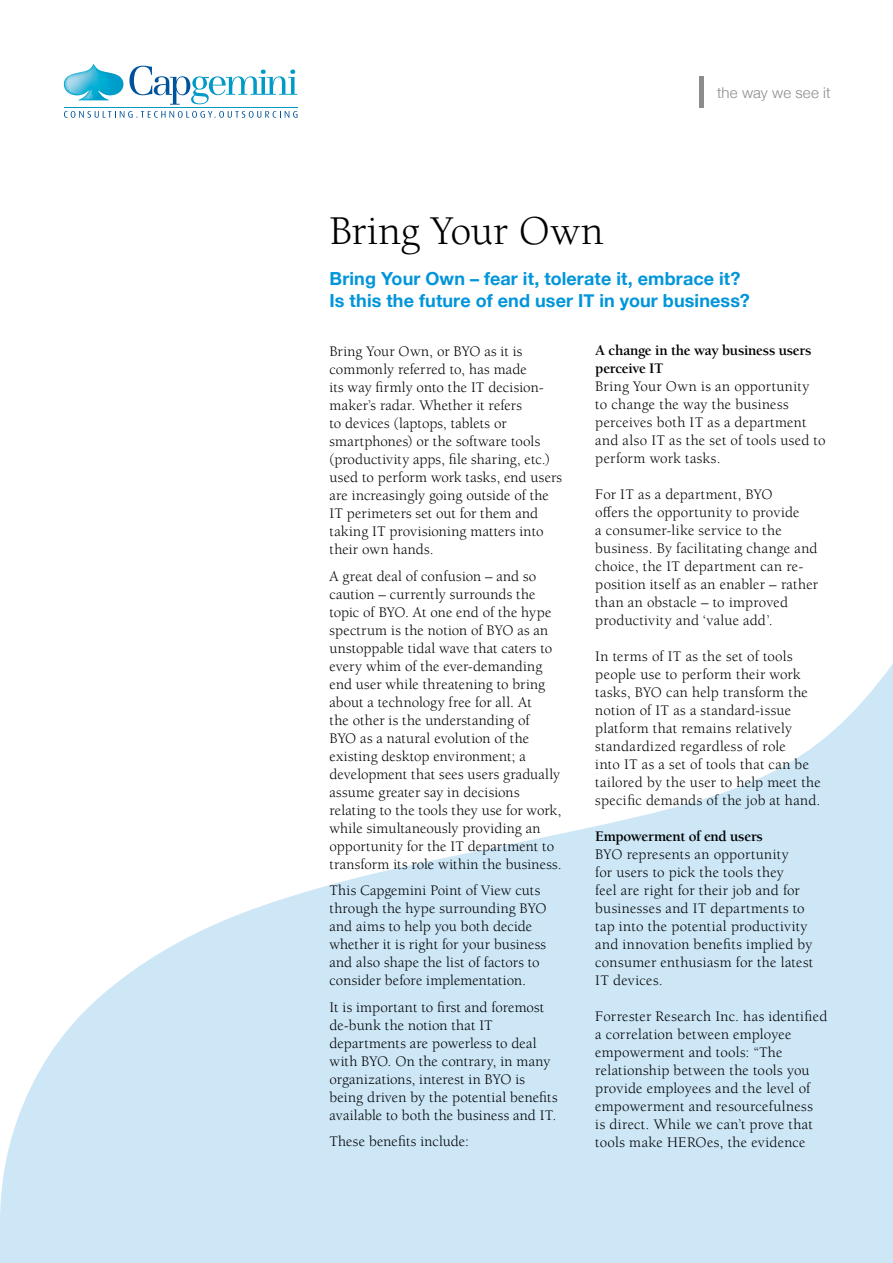
<style>
.page{position:relative;width:893px;height:1263px;background:#fff}
.page>*{position:absolute;margin:0;border:0;box-sizing:border-box;transform-origin:0 0}
.t1{font:42px "Berkeley Pro";letter-spacing:-.005em;color:#000}
.t2{font:700 18px/22.5px "Helvetica Neue";letter-spacing:.005em;color:#0095da}
.t3{font:15px/18px "Berkeley Pro";letter-spacing:.01em;color:#000}
.t4{font:700 15px/18px "Berkeley Pro";letter-spacing:-.02em;color:#000}
.t5{font:300 15px "Helvetica Neue";letter-spacing:.01em;color:#8a8c8e}
</style>
<div class="page">
<hr style="left:699px;top:76px;width:4px;height:32px;background:#8a8c8e">
<svg style="left:0;top:664px;width:893px;height:599px;fill:#cde7f7"></svg>
<svg style="left:64px;top:111px;width:233px;height:7px"></svg>
<hr style="left:64px;top:107px;width:233px;height:1px;background:#009ac7">
<svg style="left:64px;top:64px;width:233px;height:41px"></svg>
<p class="t5" style="left:717px;top:80px;width:115px">the way we see it</p>
<h1 class="t1" style="left:330px;top:208px;width:276px">Bring Your Own</h1>
<p class="t2" style="left:330px;top:266px;width:422px">Bring Your Own – fear it, tolerate it, embrace it?<br>Is this the future of end user IT in your business?</p>
<p class="t3" style="left:330px;top:343px;width:234px">Bring Your Own, or BYO as it is commonly referred to, has made<br>its way firmly onto the IT decision&shy;maker’s radar. Whether it refers<br>to devices (laptops, tablets or smartphones) or the software tools (productivity apps, file sharing, etc.) used to perform work tasks, end users are increasingly going outside of the IT perimeters set out for them and taking IT provisioning matters into their own hands.</p>
<p class="t3" style="left:330px;top:567px;width:234px">A great deal of confusion – and so caution – currently surrounds the topic of BYO. At one end of the hype spectrum is the notion of BYO as an unstoppable tidal wave that caters to every whim of the ever-demanding end user while threatening to bring about a technology free for all. At<br>the other is the understanding of<br>BYO as a natural evolution of the existing desktop environment; a development that sees users gradually assume greater say in decisions relating to the tools they use for work, while simultaneously providing an opportunity for the IT department to transform its role within the business.</p>
<p class="t3" style="left:330px;top:882px;width:218px">This Capgemini Point of View cuts through the hype surrounding BYO and aims to help you both decide whether it is right for your business and also shape the list of factors to consider before implementation.</p>
<p class="t3" style="left:330px;top:998px;width:230px">It is important to first and foremost de-bunk the notion that IT departments are powerless to deal with BYO. On the contrary, in many organizations, interest in BYO is being driven by the potential benefits available to both the business and IT.</p>
<p class="t3" style="left:330px;top:1133px;width:141px">These benefits include:</p>
<p class="t4" style="left:595px;top:342px;width:218px">A change in the way business users perceive IT</p>
<p class="t3" style="left:595px;top:378px;width:232px">Bring Your Own is an opportunity<br>to change the way the business perceives both IT as a department and also IT as the set of tools used to perform work tasks.</p>
<p class="t3" style="left:595px;top:486px;width:224px">For IT as a department, BYO<br>offers the opportunity to provide<br>a consumer-like service to the business. By facilitating change and choice, the IT department can re&shy;position itself as an enabler – rather than an obstacle – to improved productivity and ‘value add’.</p>
<p class="t3" style="left:595px;top:648px;width:227px">In terms of IT as the set of tools people use to perform their work tasks, BYO can help transform the notion of IT as a standard-issue platform that remains relatively standardized regardless of role<br>into IT as a set of tools that can be tailored by the user to help meet the specific demands of the job at hand.</p>
<p class="t4" style="left:595px;top:828px;width:169px">Empowerment of end users</p>
<p class="t3" style="left:595px;top:846px;width:219px">BYO represents an opportunity<br>for users to pick the tools they<br>feel are right for their job and for businesses and IT departments to tap into the potential productivity and innovation benefits implied by consumer enthusiasm for the latest<br>IT devices.</p>
<p class="t3" style="left:595px;top:1008px;width:234px">Forrester Research Inc. has identified a correlation between employee empowerment and tools: “The relationship between the tools you provide employees and the level of empowerment and resourcefulness<br>is direct. While we can’t prove that tools make HEROes, the evidence</p>
</div>
